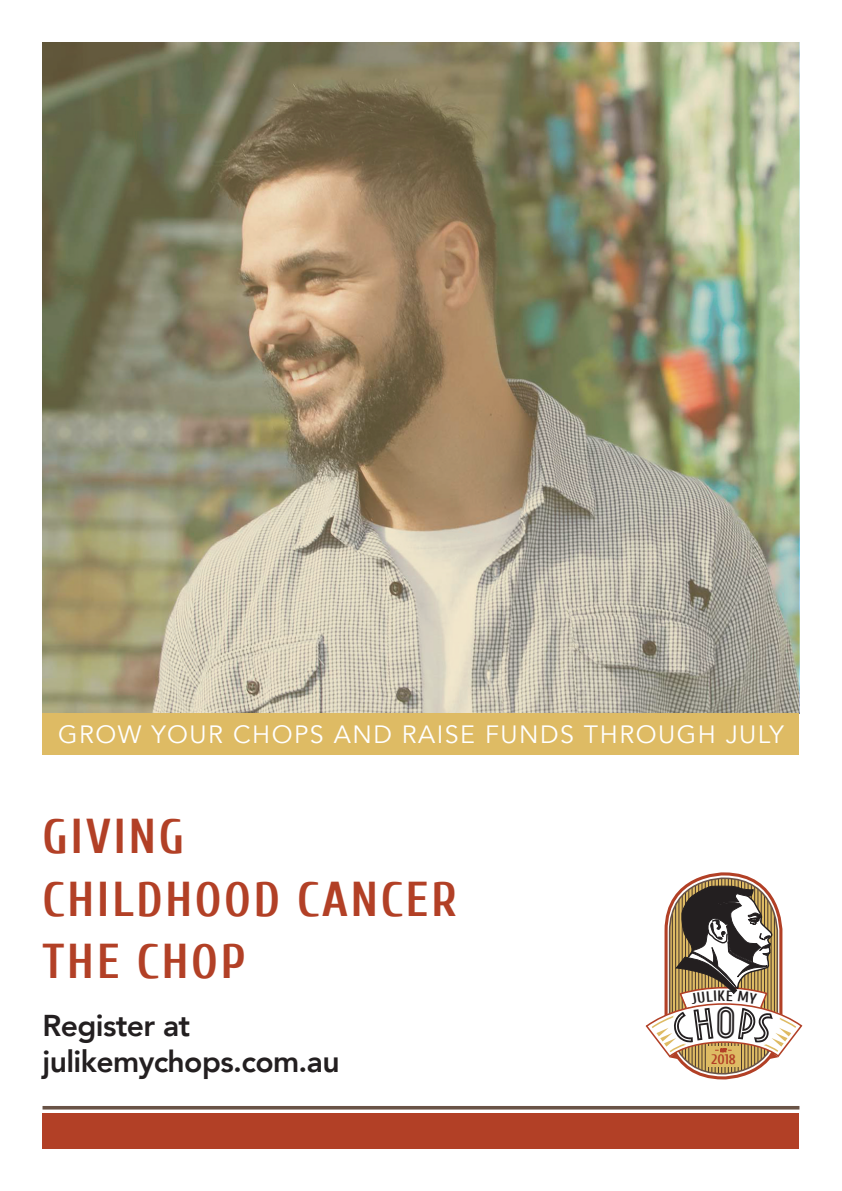
<style>
.page{position:relative;width:842px;height:1191px;background:#fff}
.page>*{position:absolute;margin:0;border:0;box-sizing:border-box;transform-origin:0 0}
.t1{font:700 48.8px/62.7px "Cuprum";letter-spacing:.05em;color:#b24026}
.t2{font:800 30.1px/36.1px "Avenir";letter-spacing:-.02em;color:#231f20}
.t3{font:25px "Avenir";letter-spacing:.06em;color:#fff}
.t4{font:700 13.8px "Cuprum";color:#b24026}
</style>
<div class="page">
<div style="left:43px;top:1113px;width:756px;height:35px;background:#b24026"></div>
<hr style="left:43px;top:1106px;width:756px;height:3px;background:#695346">
<img style="left:43px;top:43px;width:756px;height:670px">
<div style="left:43px;top:713px;width:756px;height:41px;background:#debb64"></div>
<svg style="left:645px;top:878px;width:158px;height:195px"></svg>
<p class="t3" style="left:58px;top:719px;width:727px">GROW YOUR CHOPS AND RAISE FUNDS THROUGH JULY</p>
<h1 class="t1" style="left:43px;top:805px;width:416px">GIVING<br>CHILDHOOD CANCER<br>THE CHOP</h1>
<p class="t2" style="left:43px;top:1007px;width:299px">Register at julikemychops.com.au</p>
<p class="t4" style="left:711px;top:1052px;width:26px">2018</p>
</div>
